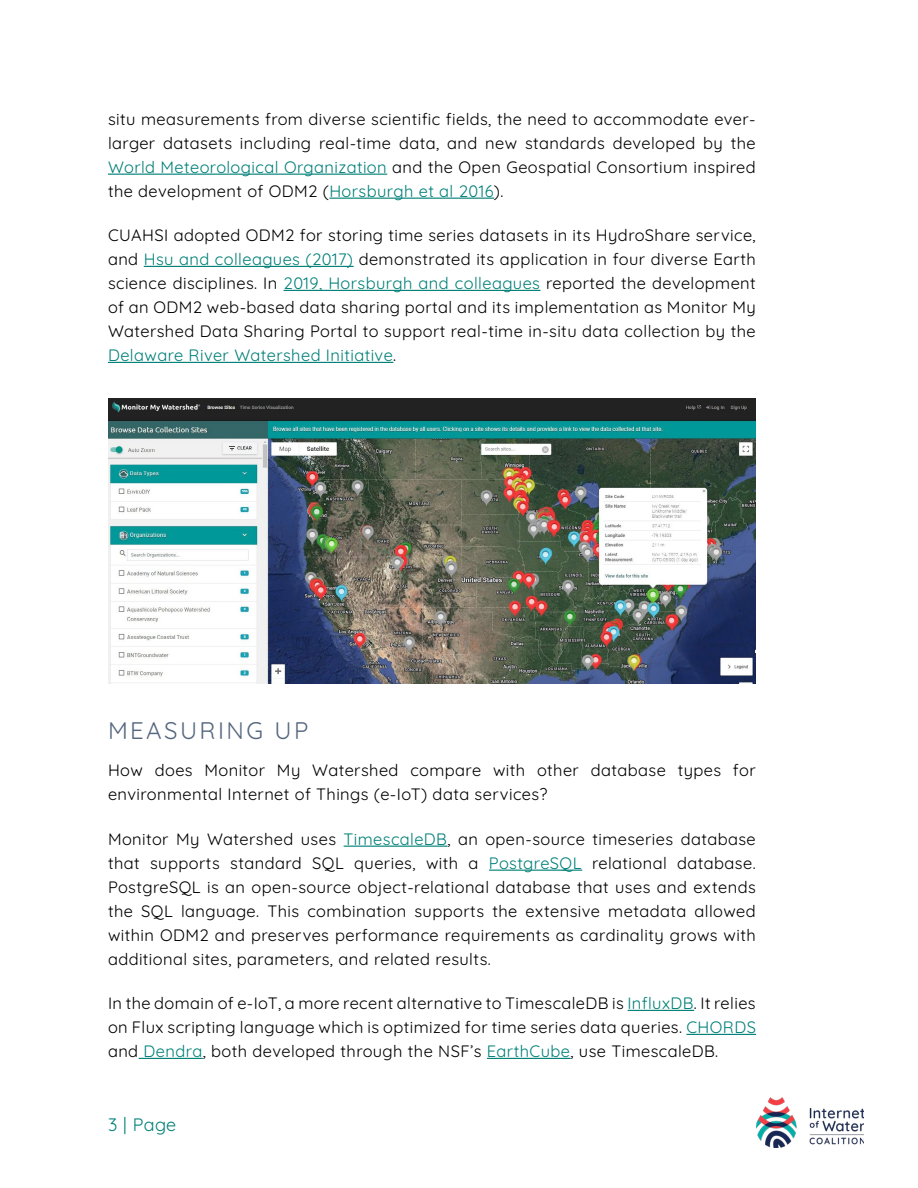
<style>
.page{position:relative;width:918px;height:1188px;background:#fff}
.page>*{position:absolute;margin:0;border:0;box-sizing:border-box;transform-origin:0 0}
.t1{font:300 24px "Quicksand";letter-spacing:.1em;color:#55687f}
.t2{font:300 18px "Quicksand";color:#008078}
.t3{font:300 16.5px/24px "Quicksand";letter-spacing:.025em;color:#000;text-align:justify}
.s1{color:#008078}
</style>
<div class="page">
<img style="left:756px;top:1098px;width:108px;height:50px">
<hr style="left:108px;top:174px;width:279px;height:1px;background:#008078">
<hr style="left:329px;top:198px;width:165px;height:1px;background:#008078">
<hr style="left:144px;top:266px;width:210px;height:1px;background:#008078">
<hr style="left:284px;top:290px;width:256px;height:1px;background:#008078">
<hr style="left:108px;top:362px;width:285px;height:1px;background:#008078">
<hr style="left:344px;top:846px;width:103px;height:1px;background:#008078">
<hr style="left:489px;top:870px;width:93px;height:1px;background:#008078">
<hr style="left:628px;top:1010px;width:66px;height:1px;background:#008078">
<hr style="left:686px;top:1034px;width:70px;height:1px;background:#008078">
<hr style="left:139px;top:1058px;width:64px;height:1px;background:#008078">
<hr style="left:487px;top:1058px;width:84px;height:1px;background:#008078">
<img style="left:108px;top:398px;width:648px;height:286px">
<p class="t3" style="left:108px;top:105px;width:649px">situ measurements from diverse scientific fields, the need to accommodate ever&shy;larger datasets including real-time data, and new standards developed by the <span class="s1">World Meteorological Organization</span> and the Open Geospatial Consortium inspired the development of ODM2 (<span class="s1">Horsburgh et al 2016</span>).</p>
<p class="t3" style="left:108px;top:221px;width:649px">CUAHSI adopted ODM2 for storing time series datasets in its HydroShare service, and <span class="s1">Hsu and colleagues (2017)</span> demonstrated its application in four diverse Earth science disciplines. In <span class="s1">2019, Horsburgh and colleagues</span> reported the development of an ODM2 web-based data sharing portal and its implementation as Monitor My Watershed Data Sharing Portal to support real-time in-situ data collection by the <span class="s1">Delaware River Watershed Initiative</span>.</p>
<h1 class="t1" style="left:108px;top:712px;width:202px">MEASURING UP</h1>
<p class="t3" style="left:108px;top:757px;width:649px">How does Monitor My Watershed compare with other database types for environmental Internet of Things (e-IoT) data services?</p>
<p class="t3" style="left:108px;top:825px;width:649px">Monitor My Watershed uses <span class="s1">TimescaleDB</span>, an open-source timeseries database that supports standard SQL queries, with a <span class="s1">PostgreSQL</span> relational database.<br>PostgreSQL is an open-source object-relational database that uses and extends the SQL language. This combination supports the extensive metadata allowed within ODM2 and preserves performance requirements as cardinality grows with additional sites, parameters, and related results.</p>
<p class="t3" style="left:108px;top:989px;width:649px">In the domain of e-IoT, a more recent alternative to TimescaleDB is <span class="s1">InfluxDB</span>. It relies on Flux scripting language which is optimized for time series data queries. <span class="s1">CHORDS </span>and <span class="s1">Dendra</span>, both developed through the NSF’s <span class="s1">EarthCube</span>, use TimescaleDB.</p>
<p class="t2" style="left:108px;top:1111px;width:70px">3 | Page</p>
</div>
